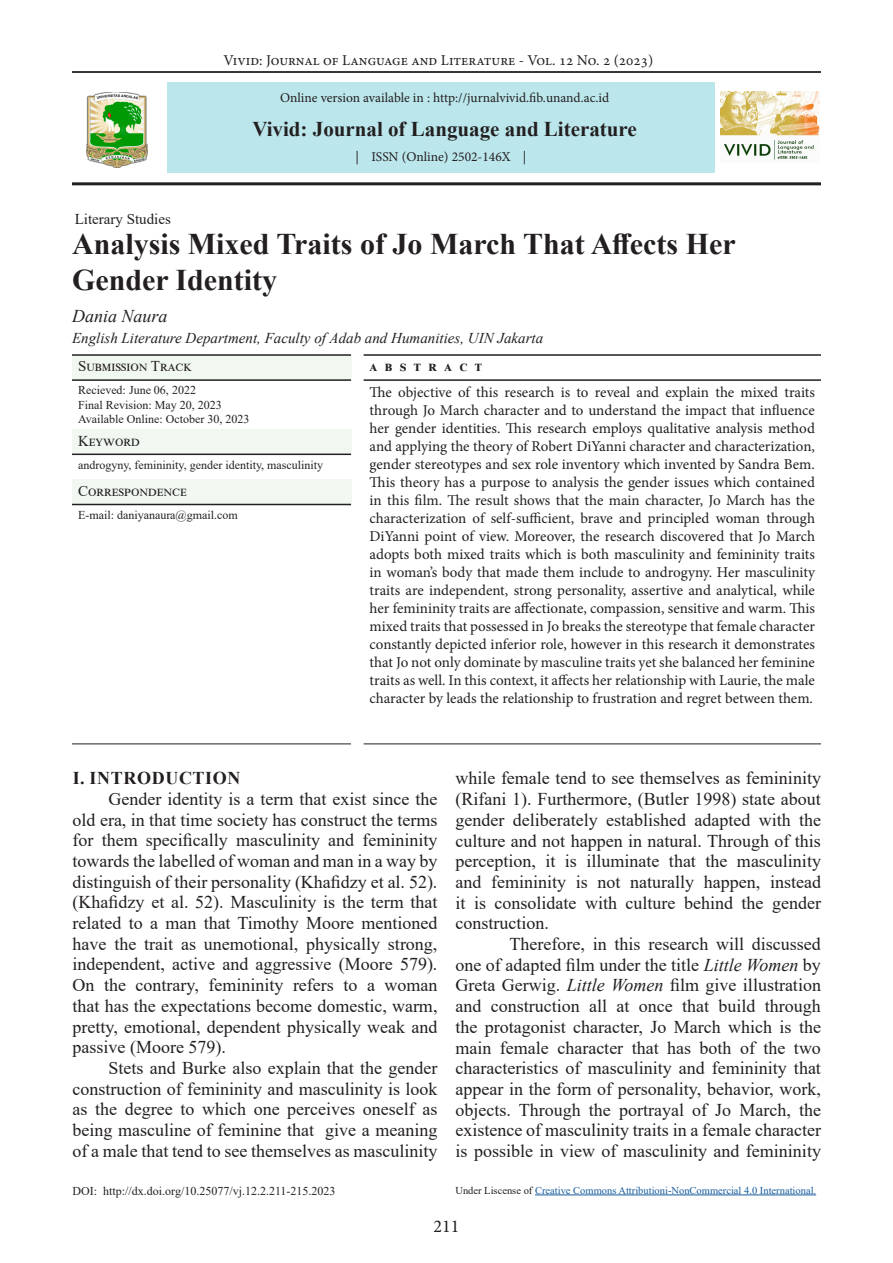
<style>
.page{position:relative;width:893px;height:1263px;background:#fff}
.page>*{position:absolute;margin:0;border:0;box-sizing:border-box;transform-origin:0 0}
.t1{font:700 30px/36px "Times New Roman";color:#231f20}
.t2{font:700 21px "Times New Roman";color:#231f20}
.Konten{font:18px/20.7px "Times New Roman";color:#231f20;text-align:justify}
.Header_1{font:700 18px "Times New Roman";letter-spacing:.035em;color:#231f20}
.Author{font:italic 18px "Times New Roman";color:#231f20}
.t3{font:18px "Minion Pro";color:#231f20}
.Abstract{font:15px/18px "Minion Pro";color:#231f20;text-align:justify}
.Affiliation{font:italic 15px "Times New Roman";color:#231f20}
.Abstract_Table{font:15px "Times New Roman";color:#231f20}
.Abstract_Table-2{font:15px "Times New Roman";letter-spacing:.08em;color:#231f20}
.Abstract_Table-3{font:700 15px "Times New Roman";color:#231f20}
.t4{font:13.5px "Minion Pro";color:#231f20}
.Abstract_table_descr{font:12px "Times New Roman";color:#231f20}
.t5{font:10.5px "Times New Roman";color:#175d9e}
.s1{font-style:italic}
.s2{color:#231f20}
</style>
<div class="page">
<hr style="left:72px;top:71px;width:749px;height:1px;background:#231f20">
<img style="left:86px;top:93px;width:61px;height:75px">
<hr style="left:72px;top:182px;width:749px;height:3px;background:#231f20">
<hr style="left:72px;top:72px;width:749px;height:1px;background:#231f20">
<div style="left:167px;top:82px;width:548px;height:91px;background:#bbe6eb"></div>
<div style="left:72px;top:355px;width:279px;height:25px;background:#f1f8ef"></div>
<div style="left:72px;top:429px;width:279px;height:25px;background:#f0f8f1"></div>
<div style="left:72px;top:479px;width:279px;height:25px;background:#f0f8f1"></div>
<hr style="left:72px;top:354px;width:279px;height:2px;background:#231f20">
<hr style="left:364px;top:354px;width:457px;height:2px;background:#231f20">
<hr style="left:72px;top:379px;width:279px;height:2px;background:#231f20">
<hr style="left:364px;top:379px;width:457px;height:2px;background:#231f20">
<hr style="left:72px;top:454px;width:279px;height:1px;background:#231f20">
<hr style="left:72px;top:504px;width:279px;height:1px;background:#231f20">
<hr style="left:364px;top:743px;width:457px;height:1px;background:#231f20">
<hr style="left:72px;top:743px;width:279px;height:1px;background:#231f20">
<hr style="left:535px;top:1195px;width:281px;height:1px;background:#175d9e">
<img style="left:721px;top:91px;width:98px;height:69px">
<p class="Abstract" style="left:223px;top:51px;width:431px">Vivid: Journal of Language and Literature - Vol. 12 No. 2 (2023)</p>
<p class="t4" style="left:280px;top:89px;width:331px">Online version available in : http://jurnalvivid.fib.unand.ac.id</p>
<p class="t2" style="left:252px;top:114px;width:386px">Vivid: Journal of Language and Literature</p>
<p class="t4" style="left:356px;top:148px;width:172px">| ISSN (Online) 2502-146X |</p>
<p class="Abstract_Table" style="left:75px;top:208px;width:98px">Literary Studies</p>
<p class="t1" style="left:72px;top:225px;width:665px">Analysis Mixed Traits of Jo March That Affects Her<br>Gender Identity</p>
<p class="Affiliation" style="left:72px;top:328px;width:473px">English Literature Department, Faculty of Adab and Humanities, UIN Jakarta</p>
<p class="Author" style="left:72px;top:304px;width:97px">Dania Naura</p>
<p class="Abstract_Table" style="left:78px;top:356px;width:115px">Submission Track</p>
<p class="Abstract_Table-3" style="left:370px;top:355px;width:114px">A B S T R A C T</p>
<p class="Abstract_table_descr" style="left:78px;top:382px;width:119px">Recieved: June 06, 2022</p>
<p class="Abstract_table_descr" style="left:78px;top:396px;width:145px">Final Revision: May 20, 2023</p>
<p class="Abstract_table_descr" style="left:78px;top:411px;width:173px">Available Online: October 30, 2023</p>
<p class="Abstract" style="left:370px;top:383px;width:447px">The objective of this research is to reveal and explain the mixed traits through Jo March character and to understand the impact that influence her gender identities. This research employs qualitative analysis method and applying the theory of Robert DiYanni character and characterization, gender stereotypes and sex role inventory which invented by Sandra Bem.<br>This theory has a purpose to analysis the gender issues which contained in this film. The result shows that the main character, Jo March has the characterization of self-sufficient, brave and principled woman through DiYanni point of view. Moreover, the research discovered that Jo March adopts both mixed traits which is both masculinity and femininity traits in woman’s body that made them include to androgyny. Her masculinity traits are independent, strong personality, assertive and analytical, while her femininity traits are affectionate, compassion, sensitive and warm. This mixed traits that possessed in Jo breaks the stereotype that female character constantly depicted inferior role, however in this research it demonstrates that Jo not only dominate by masculine traits yet she balanced her feminine traits as well. In this context, it affects her relationship with Laurie, the male character by leads the relationship to frustration and regret between them.</p>
<p class="Abstract_Table" style="left:78px;top:430px;width:63px">Keyword</p>
<p class="Abstract_table_descr" style="left:78px;top:456px;width:247px">androgyny, femininity, gender identity, masculinity</p>
<p class="Abstract_Table-2" style="left:78px;top:480px;width:110px">Correspondence</p>
<p class="Abstract_table_descr" style="left:78px;top:506px;width:161px">E-mail: daniyanaura@gmail.com</p>
<p class="Header_1" style="left:73px;top:765px;width:169px">I. INTRODUCTION</p>
<p class="Konten" style="left:73px;top:788px;width:366px;text-indent:36px">Gender identity is a term that exist since the old era, in that time society has construct the terms for them specifically masculinity and femininity towards the labelled of woman and man in a way by distinguish of their personality (Khafidzy et al. 52). (Khafidzy et al. 52). Masculinity is the term that related to a man that Timothy Moore mentioned have the trait as unemotional, physically strong, independent, active and aggressive (Moore 579).<br>On the contrary, femininity refers to a woman that has the expectations become domestic, warm, pretty, emotional, dependent physically weak and passive (Moore 579).</p>
<p class="Konten" style="left:73px;top:1057px;width:366px;text-indent:36px">Stets and Burke also explain that the gender construction of femininity and masculinity is look as the degree to which one perceives oneself as being masculine of feminine that give a meaning of a male that tend to see themselves as masculinity</p>
<p class="Konten" style="left:455px;top:767px;width:367px">while female tend to see themselves as femininity (Rifani 1). Furthermore, (Butler 1998) state about gender deliberately established adapted with the culture and not happen in natural. Through of this perception, it is illuminate that the masculinity and femininity is not naturally happen, instead it is consolidate with culture behind the gender construction.</p>
<p class="Konten" style="left:455px;top:933px;width:367px;text-indent:54px">Therefore, in this research will discussed one of adapted film under the title <span class="s1">Little Women</span> by Greta Gerwig. <span class="s1">Little Women</span> film give illustration and construction all at once that build through the protagonist character, Jo March which is the main female character that has both of the two characteristics of masculinity and femininity that appear in the form of personality, behavior, work, objects. Through the portrayal of Jo March, the existence of masculinity traits in a female character is possible in view of masculinity and femininity</p>
<p class="Abstract_table_descr" style="left:73px;top:1182px;width:264px">DOI: http://dx.doi.org/10.25077/vj.12.2.211-215.2023</p>
<p class="t5" style="left:455px;top:1183px;width:362px"><span class="s2">Under Liscense of</span> Creative Commons Attributioni-NonCommercial 4.0 International.</p>
<p class="t3" style="left:433px;top:1214px;width:27px">211</p>
</div>
